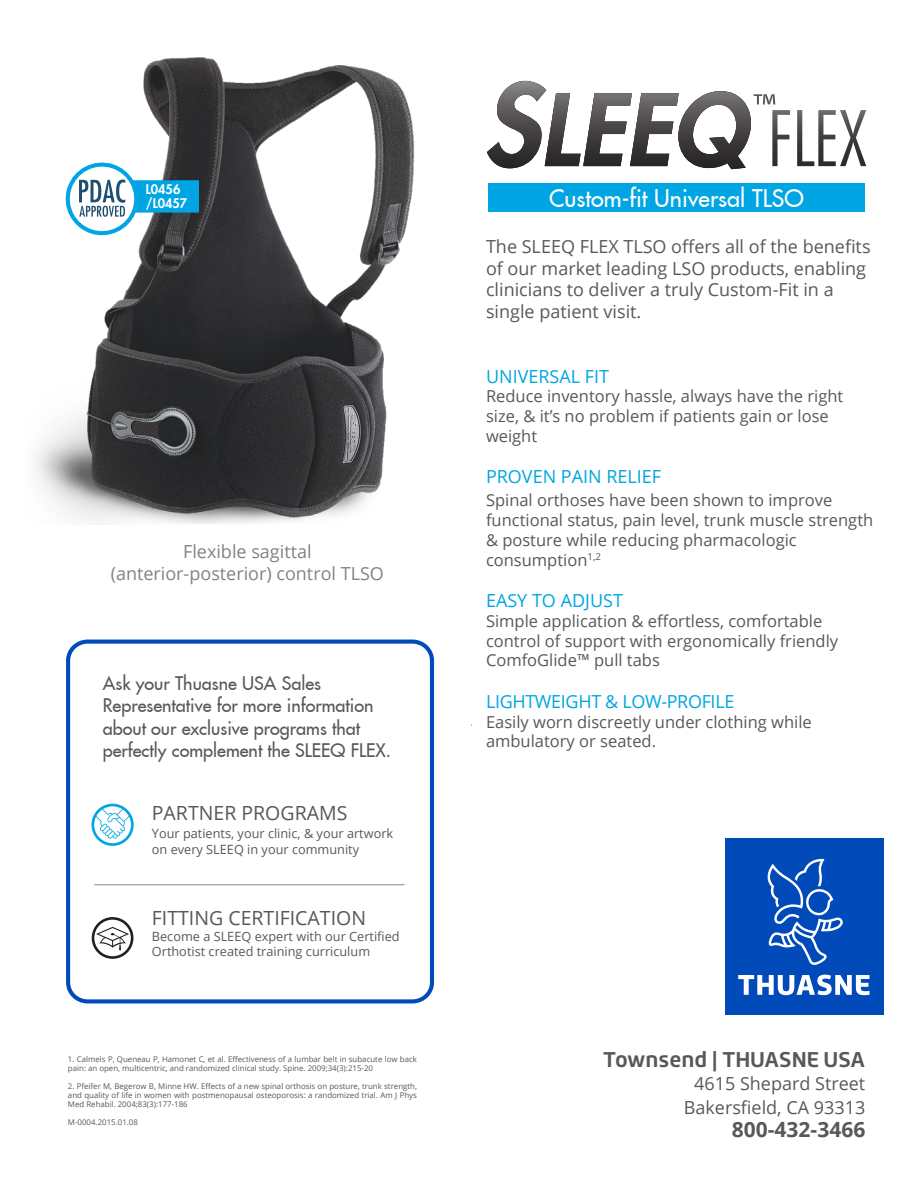
<style>
.page{position:relative;width:918px;height:1188px;background:#fff}
.page>*{position:absolute;margin:0;border:0;box-sizing:border-box;transform-origin:0 0}
.t1{font:23.4px "Kudos S Si";color:#fff}
.t2{font:700 21px "Roihu";color:#57585a}
.t3{font:700 21px "Open Sans";color:#57585a}
.t4{font:19.5px "Open Sans";color:#57585a}
.t5{font:18px/21.6px "Open Sans";color:#57585a}
.t6{font:18px/22.5px "Kudos S Si";color:#57585a}
.t7{font:18px/21.6px "Open Sans";color:#808285;text-align:center}
.t8{font:18px "Open Sans";color:#00a5e3}
.t9{font:18px "Open Sans";letter-spacing:-.02em;color:#00a5e3}
.t10{font:16.5px/19.8px "Open Sans";color:#57585a}
.t11{font:12.75px/15.3px "Open Sans";color:#57585a}
.t12{font:900 12.75px/13.5px "Kudos Black S Si";color:#fff}
.t13{font:7.8px/9px "Open Sans";color:#57585a}
</style>
<div class="page">
<img style="left:35px;top:57px;width:380px;height:467px">
<svg style="left:66px;top:163px;width:132px;height:72px"></svg>
<svg style="left:92px;top:917px;width:41px;height:42px"></svg>
<svg style="left:91px;top:804px;width:43px;height:42px"></svg>
<hr style="left:94px;top:884px;width:310px;height:1px;background:#a8a9ad">
<div style="left:488px;top:183px;width:377px;height:29px;background:#00a5e3"></div>
<svg style="left:797px;top:110px;width:69px;height:56px"></svg>
<svg style="left:487px;top:81px;width:303px;height:88px"></svg>
<div style="left:725px;top:839px;width:158px;height:176px;background:#004aba"></div>
<svg style="left:738px;top:859px;width:132px;height:136px"></svg>
<div style="left:66px;top:640px;width:368px;height:363px;border:4px solid #004aba;border-radius:19px"></div>
<p class="t12" style="left:146px;top:183px;width:43px">L0456 /L0457</p>
<p class="t7" style="left:111px;top:540px;width:275px">Flexible sagittal (anterior-posterior) control TLSO</p>
<p class="t6" style="left:103px;top:672px;width:290px">Ask your Thuasne USA Sales Representative for more information about our exclusive programs that perfectly complement the SLEEQ FLEX.</p>
<p class="t4" style="left:152px;top:800px;width:197px">PARTNER PROGRAMS</p>
<p class="t11" style="left:152px;top:826px;width:243px">Your patients, your clinic, &amp; your artwork on every SLEEQ in your community</p>
<p class="t4" style="left:152px;top:905px;width:216px">FITTING CERTIFICATION</p>
<p class="t11" style="left:152px;top:928px;width:249px">Become a SLEEQ expert with our Certified<br>Orthotist created training curriculum</p>
<p class="t13" style="left:68px;top:1055px;width:351px">1. Calmels P, Queneau P, Hamonet C, et al. Effectiveness of a lumbar belt in subacute low back pain: an open, multicentric, and randomized clinical study. Spine. 2009;34(3):215-20</p>
<p class="t13" style="left:68px;top:1082px;width:351px;text-align:justify">2. Pfeifer M, Begerow B, Minne HW. Effects of a new spinal orthosis on posture, trunk strength, and quality of life in women with postmenopausal osteoporosis: a randomized trial. Am J Phys Med Rehabil. 2004;83(3):177-186</p>
<p class="t13" style="left:68px;top:1118px;width:71px">M-0004.2015.01.08</p>
<h1 class="t1" style="left:549px;top:183px;width:256px">Custom-fit Universal TLSO</h1>
<p class="t5" style="left:486px;top:235px;width:386px">The SLEEQ FLEX TLSO offers all of the benefits of our market leading LSO products, enabling clinicians to deliver a truly Custom-Fit in a single patient visit.</p>
<p class="t8" style="left:486px;top:364px;width:125px">UNIVERSAL FIT</p>
<p class="t10" style="left:486px;top:386px;width:359px">Reduce inventory hassle, always have the right size, &amp; it’s no problem if patients gain or lose weight</p>
<p class="t8" style="left:486px;top:465px;width:177px">PROVEN PAIN RELIEF</p>
<p class="t10" style="left:486px;top:490px;width:389px">Spinal orthoses have been shown to improve functional status, pain level, trunk muscle strength &amp; posture while reducing pharmacologic consumption<sup>1,2</sup></p>
<p class="t8" style="left:486px;top:588px;width:138px">EASY TO ADJUST</p>
<p class="t10" style="left:486px;top:611px;width:354px">Simple application &amp; effortless, comfortable control of support with ergonomically friendly<br>ComfoGlide™ pull tabs</p>
<p class="t9" style="left:486px;top:689px;width:250px">LIGHTWEIGHT &amp; LOW-PROFILE</p>
<p class="t10" style="left:486px;top:711px;width:327px">Easily worn discreetly under clothing while ambulatory or seated.</p>
<p class="t2" style="left:603px;top:1047px;width:264px">Townsend | THUASNE USA</p>
<p class="t5" style="left:684px;top:1072px;width:183px;line-height:23.4px;text-align:center">4615 Shepard Street<br>Bakersfield, CA 93313</p>
<p class="t3" style="left:732px;top:1115px;width:135px">800-432-3466</p>
</div>
